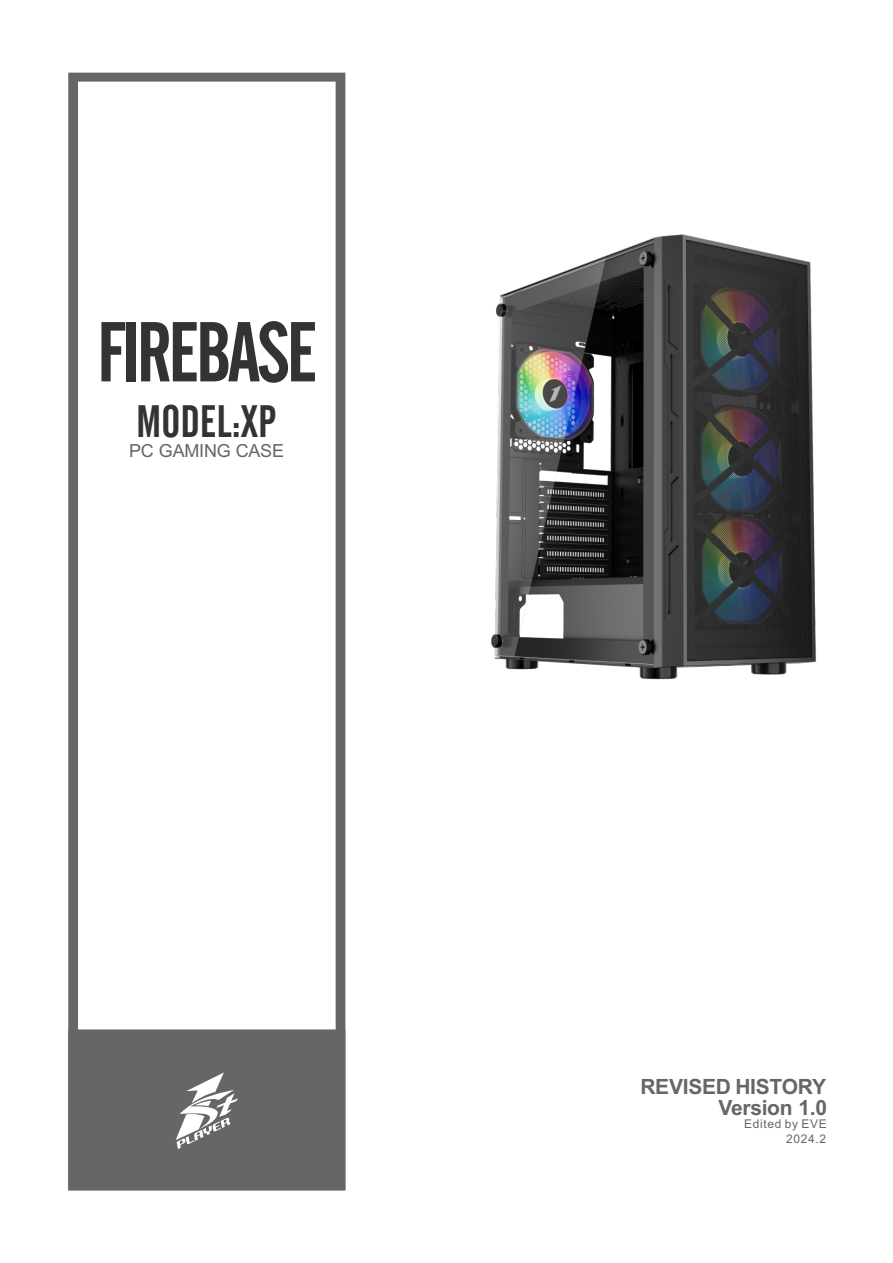
<style>
.page{position:relative;width:893px;height:1263px;background:#fff}
.page>*{position:absolute;margin:0;border:0;box-sizing:border-box;transform-origin:0 0}
.t1{font:84px "Alternate Gothic No 2 BT";letter-spacing:-.04em;color:#333}
.t2{font:45px "Alternate Gothic No 2 BT";color:#333}
.t3{font:700 21px "Arial";letter-spacing:-.015em;color:#666}
.t4{font:18px "Arial";letter-spacing:-.015em;color:#666}
.t5{font:12px/15.1px "Arial";letter-spacing:.055em;color:#666;text-align:right}
</style>
<div class="page">
<svg style="left:68px;top:73px;width:277px;height:956px"></svg>
<div style="left:68px;top:1029px;width:277px;height:161px;background:#666"></div>
<img style="left:491px;top:234px;width:325px;height:446px">
<h1 class="t1" style="left:97px;top:318px;width:222px">FIREBASE</h1>
<h2 class="t2" style="left:136px;top:402px;width:141px">MODEL:XP</h2>
<p class="t4" style="left:129px;top:443px;width:156px">PC GAMING CASE</p>
<p class="t3" style="left:640px;top:1078px;width:187px">REVISED HISTORY</p>
<p class="t3" style="left:718px;top:1099px;width:110px">Version 1.0</p>
<p class="t5" style="left:744px;top:1117px;width:84px">Edited by EVE<br>2024.2</p>
</div>
